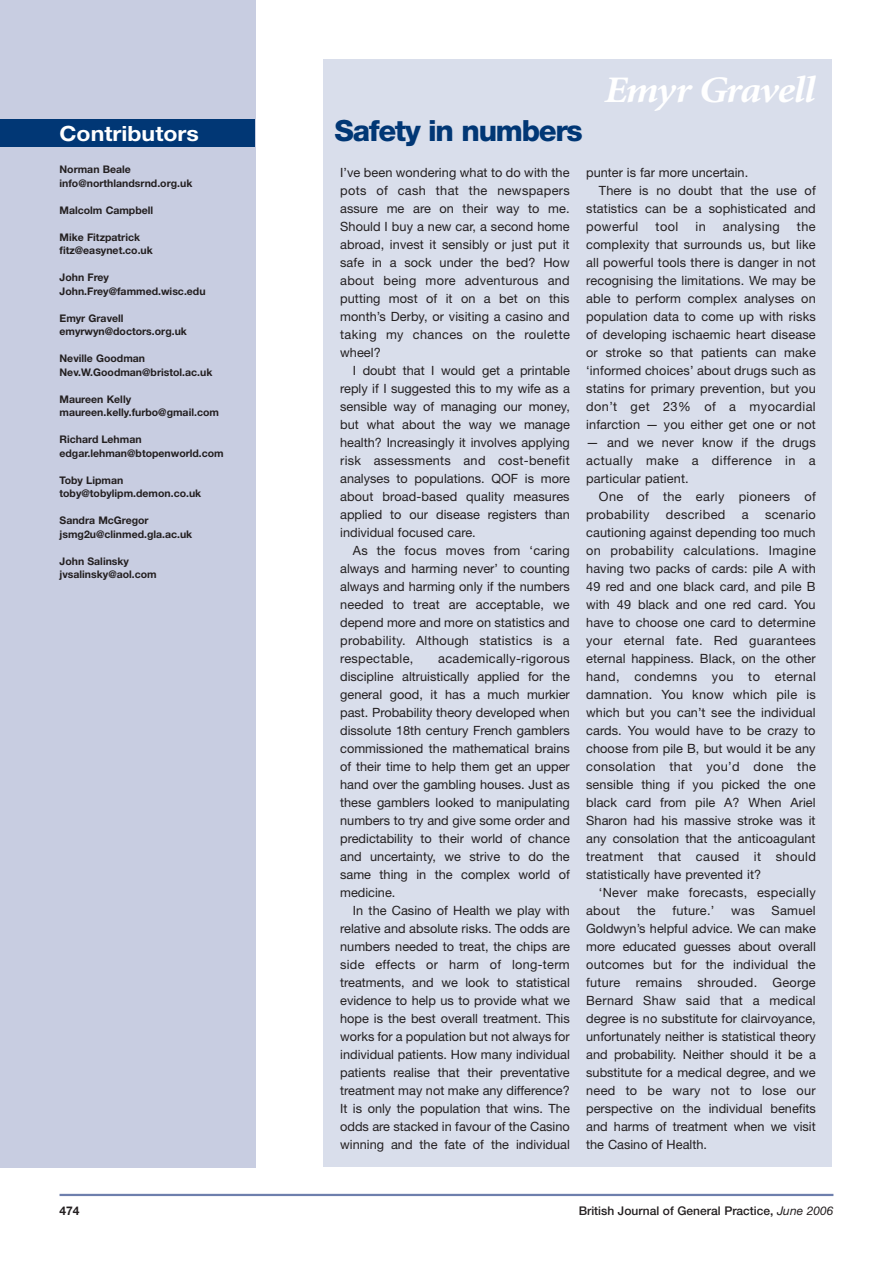
<style>
.page{position:relative;width:893px;height:1263px;background:#fff}
.page>*{position:absolute;margin:0;border:0;box-sizing:border-box;transform-origin:0 0}
.t1{font:italic 700 37.5px "Minion";letter-spacing:-.04em;color:#fff;scale:1.1 1}
.t2{font:800 29.25px "Helvetica Neue";letter-spacing:-.045em;color:#013775}
.t3{font:700 21px "Helvetica Neue";color:#fff;scale:1.1 1}
.t4{font:12.75px/18px "Helvetica Neue";letter-spacing:.01em;color:#231f20;text-align:justify}
.t5{font:12.75px/18px "Helvetica Neue";letter-spacing:.03em;color:#231f20}
.t6{font:12.75px "Helvetica Neue";letter-spacing:.035em;color:#231f20}
.t7{font:500 12px "Helvetica Neue";color:#231f20}
.t8{font:700 12px "Helvetica Neue";color:#231f20}
.t9{font:700 10.5px/13.5px "Helvetica Neue";color:#231f20}
.s1{font-weight:400;font-style:italic}
</style>
<div class="page">
<div style="left:0;top:0;width:255px;height:1167px;background:#c8cde1"></div>
<div style="left:0;top:119px;width:255px;height:28px;background:#013775"></div>
<hr style="left:60px;top:1194px;width:773px;height:2px;background:#6e7fad">
<div style="left:323px;top:60px;width:509px;height:1107px;background:#d9deeb"></div>
<h3 class="t3" style="left:60px;top:126px;width:128px">Contributors</h3>
<p class="t9" style="left:60px;top:164px;width:134px">Norman Beale info@northlandsrnd.org.uk</p>
<p class="t9" style="left:60px;top:204px;width:95px">Malcolm Campbell</p>
<p class="t9" style="left:60px;top:231px;width:95px">Mike Fitzpatrick fitz@easynet.co.uk</p>
<p class="t9" style="left:60px;top:272px;width:148px">John Frey<br>John.Frey@fammed.wisc.edu</p>
<p class="t9" style="left:60px;top:312px;width:129px">Emyr Gravell emyrwyn@doctors.org.uk</p>
<p class="t9" style="left:60px;top:353px;width:154px">Neville Goodman<br>Nev.W.Goodman@bristol.ac.uk</p>
<p class="t9" style="left:60px;top:393px;width:161px">Maureen Kelly maureen.kelly.furbo@gmail.com</p>
<p class="t9" style="left:60px;top:434px;width:166px">Richard Lehman edgar.lehman@btopenworld.com</p>
<p class="t9" style="left:60px;top:474px;width:143px">Toby Lipman toby@tobylipm.demon.co.uk</p>
<p class="t9" style="left:60px;top:515px;width:134px">Sandra McGregor jsmg2u@clinmed.gla.ac.uk</p>
<p class="t9" style="left:60px;top:555px;width:99px">John Salinsky jvsalinsky@aol.com</p>
<h2 class="t2" style="left:334px;top:120px;width:250px">Safety in numbers</h2>
<h1 class="t1" style="left:605px;top:76px;width:193px">Emyr Gravell</h1>
<p class="t4" style="left:340px;top:164px;width:231px">I’ve been wondering what to do with the pots of cash that the newspapers assure me are on their way to me.<br>Should I buy a new car, a second home abroad, invest it sensibly or just put it safe in a sock under the bed? How about being more adventurous and putting most of it on a bet on this month’s Derby, or visiting a casino and taking my chances on the roulette wheel?</p>
<p class="t4" style="left:340px;top:362px;width:231px;text-indent:13px">I doubt that I would get a printable reply if I suggested this to my wife as a sensible way of managing our money, but what about the way we manage health? Increasingly it involves applying risk assessments and cost-benefit analyses to populations. QOF is more about broad-based quality measures applied to our disease registers than individual focused care.</p>
<p class="t4" style="left:340px;top:542px;width:231px;text-indent:13px">As the focus moves from ‘caring always and harming never’ to counting always and harming only if the numbers needed to treat are acceptable, we depend more and more on statistics and probability. Although statistics is a respectable,</p>
<p class="t4" style="left:340px;top:650px;width:231px;text-indent:98px">academically-rigorous discipline altruistically applied for the general good, it has a much murkier past. Probability theory developed when dissolute 18th century French gamblers commissioned the mathematical brains of their time to help them get an upper hand over the gambling houses. Just as these gamblers looked to manipulating numbers to try and give some order and predictability to their world of chance and uncertainty, we strive to do the same thing in the complex world of medicine.</p>
<p class="t4" style="left:340px;top:902px;width:231px;text-indent:13px">In the Casino of Health we play with relative and absolute risks. The odds are numbers needed to treat, the chips are side effects or harm of long-term treatments, and we look to statistical evidence to help us to provide what we hope is the best overall treatment. This works for a population but not always for individual patients. How many individual patients realise that their preventative treatment may not make any difference?<br>It is only the population that wins. The odds are stacked in favour of the Casino winning and the fate of the individual</p>
<p class="t4" style="left:586px;top:164px;width:164px">punter is far more uncertain.</p>
<p class="t4" style="left:599px;top:182px;width:218px">There is no doubt that the use of</p>
<p class="t4" style="left:586px;top:200px;width:231px">statistics can be a sophisticated and</p>
<p class="t6" style="left:586px;top:222px;width:54px">powerful</p>
<p class="t4" style="left:656px;top:218px;width:24px">tool</p>
<p class="t4" style="left:695px;top:218px;width:12px">in</p>
<p class="t6" style="left:723px;top:222px;width:58px">analysing</p>
<p class="t4" style="left:586px;top:218px;width:231px;text-indent:211px">the complexity that surrounds us, but like all powerful tools there is danger in not recognising the limitations. We may be able to perform complex analyses on population data to come up with risks of developing ischaemic heart disease or stroke so that patients can make ‘informed choices’ about drugs such as statins for primary prevention, but you don’t get 23% of a myocardial infarction — you either get one or not</p>
<p class="t4" style="left:586px;top:434px;width:231px">— and we never know if the drugs actually make a difference in a particular patient.</p>
<p class="t5" style="left:586px;top:488px;width:231px;text-indent:13px">One of the early pioneers of probability</p>
<p class="t4" style="left:586px;top:506px;width:231px;text-indent:179px">scenario cautioning against depending too much on probability calculations. Imagine having two packs of cards: pile A with 49 red and one black card, and pile B with 49 black and one red card. You have to choose one card to determine your eternal fate. Red guarantees eternal happiness. Black, on the other hand, condemns you to eternal damnation. You know which pile is which but you can’t see the individual cards. You would have to be crazy to choose from pile B, but would it be any consolation that you’d done the sensible thing if you picked the one black card from pile A? When Ariel Sharon had his massive stroke was it any consolation that the anticoagulant treatment that caused it should statistically have prevented it?</p>
<p class="t4" style="left:586px;top:884px;width:231px;text-indent:13px">‘Never make forecasts, especially about</p>
<p class="t5" style="left:666px;top:506px;width:61px">described</p>
<p class="t4" style="left:742px;top:506px;width:8px">a</p>
<p class="t4" style="left:586px;top:902px;width:231px;text-indent:185px">Samuel Goldwyn’s helpful advice. We can make more educated guesses about overall outcomes but for the individual the future remains shrouded. George Bernard Shaw said that a medical degree is no substitute for clairvoyance, unfortunately neither is statistical theory and probability. Neither should it be a substitute for a medical degree, and we need to be wary not to lose our perspective on the individual benefits and harms of treatment when we visit the Casino of Health.</p>
<p class="t4" style="left:637px;top:902px;width:20px">the</p>
<p class="t4" style="left:672px;top:902px;width:43px">future.’</p>
<p class="t4" style="left:731px;top:902px;width:25px">was</p>
<p class="t8" style="left:60px;top:1206px;width:22px">474</p>
<p class="t7" style="left:579px;top:1206px;width:256px">British Journal of General Practice, <span class="s1">June 2006</span></p>
</div>
